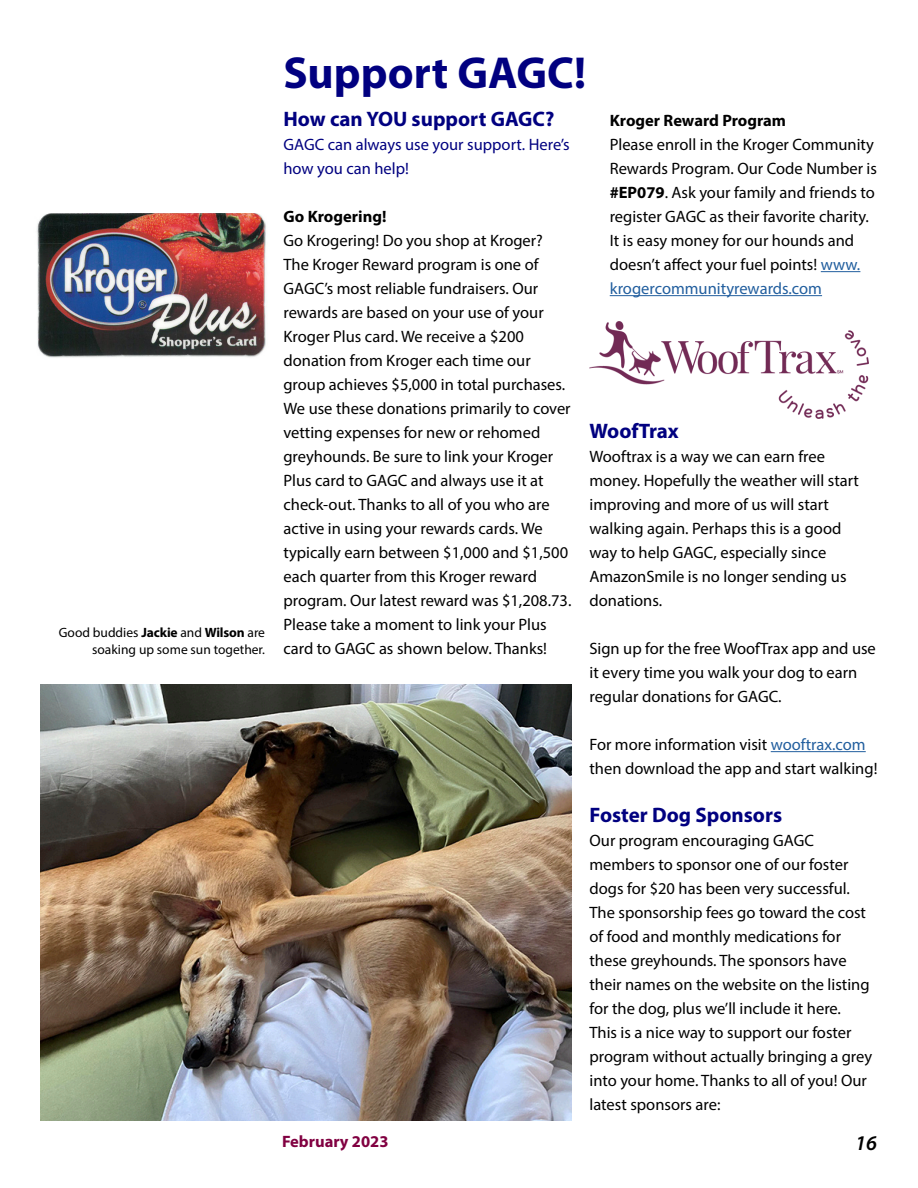
<style>
.page{position:relative;width:918px;height:1188px;background:#fff}
.page>*{position:absolute;margin:0;border:0;box-sizing:border-box;transform-origin:0 0}
.H1__NNN_Headlines{font:700 45px "Myriad Pro";color:#010080}
.Body_copy_grafs{font:700 21px "Myriad Pro";color:#010080}
.t1{font:italic 600 21px "Myriad Pro";color:#000}
.Body_copy_grafs-2{font:16.5px/24px "Myriad Pro";color:#000}
.Body_copy_grafs-3{font:16.5px/24px "Myriad Pro";color:#010080}
.t2{font:700 16.5px "Myriad Pro";color:#810041}
.H1__NNN_Headlines-2{font:13.5px/16.5px "Myriad Pro";color:#000;text-align:right}
.s1{font-weight:700}
.s2{color:#215e9e}
</style>
<div class="page">
<hr style="left:821px;top:271px;width:39px;height:1px;background:#215e9e">
<hr style="left:610px;top:295px;width:212px;height:1px;background:#215e9e">
<hr style="left:771px;top:751px;width:95px;height:1px;background:#215e9e">
<img style="left:37px;top:213px;width:229px;height:145px">
<img style="left:590px;top:322px;width:279px;height:96px">
<img style="left:40px;top:685px;width:532px;height:435px">
<p class="H1__NNN_Headlines-2" style="left:59px;top:624px;width:208px">Good buddies <span class="s1">Jackie</span> and <span class="s1">Wilson</span> are soaking up some sun together.</p>
<p class="H1__NNN_Headlines" style="left:283px;top:43px;width:304px">Support GAGC!</p>
<p class="Body_copy_grafs" style="left:284px;top:105px;width:272px">How can YOU support GAGC?</p>
<p class="Body_copy_grafs-3" style="left:284px;top:132px;width:288px">GAGC can always use your support. Here’s how you can help!</p>
<p class="Body_copy_grafs-2" style="left:284px;top:204px;width:290px"><span class="s1">Go Krogering!<br></span>Go Krogering! Do you shop at Kroger?<br>The Kroger Reward program is one of GAGC’s most reliable fundraisers. Our rewards are based on your use of your Kroger Plus card. We receive a $200 donation from Kroger each time our group achieves $5,000 in total purchases.<br>We use these donations primarily to cover vetting expenses for new or rehomed greyhounds. Be sure to link your Kroger Plus card to GAGC and always use it at check-out. Thanks to all of you who are active in using your rewards cards. We typically earn between $1,000 and $1,500 each quarter from this Kroger reward program. Our latest reward was $1,208.73.<br>Please take a moment to link your Plus card to GAGC as shown below. Thanks!</p>
<p class="Body_copy_grafs-2" style="left:610px;top:108px;width:269px"><span class="s1">Kroger Reward Program<br></span>Please enroll in the Kroger Community Rewards Program. Our Code Number is <span class="s1">#EP079</span>. Ask your family and friends to register GAGC as their favorite charity.<br>It is easy money for our hounds and doesn’t affect your fuel points! <span class="s2">www. krogercommunityrewards.com</span></p>
<p class="Body_copy_grafs" style="left:590px;top:417px;width:91px">WoofTrax</p>
<p class="Body_copy_grafs-2" style="left:590px;top:444px;width:271px">Wooftrax is a way we can earn free money. Hopefully the weather will start improving and more of us will start walking again. Perhaps this is a good way to help GAGC, especially since<br>AmazonSmile is no longer sending us donations.</p>
<p class="Body_copy_grafs-2" style="left:590px;top:636px;width:288px">Sign up for the free WoofTrax app and use it every time you walk your dog to earn regular donations for GAGC.</p>
<p class="Body_copy_grafs-2" style="left:590px;top:732px;width:290px">For more information visit <span class="s2">wooftrax.com </span>then download the app and start walking!</p>
<p class="Body_copy_grafs" style="left:590px;top:801px;width:194px">Foster Dog Sponsors</p>
<p class="Body_copy_grafs-2" style="left:590px;top:828px;width:284px">Our program encouraging GAGC members to sponsor one of our foster dogs for $20 has been very successful.<br>The sponsorship fees go toward the cost of food and monthly medications for these greyhounds. The sponsors have their names on the website on the listing for the dog, plus we’ll include it here.<br>This is a nice way to support our foster program without actually bringing a grey into your home. Thanks to all of you! Our latest sponsors are:</p>
<p class="t2" style="left:282px;top:1130px;width:108px">February 2023</p>
<p class="t1" style="left:855px;top:1129px;width:23px">16</p>
</div>
